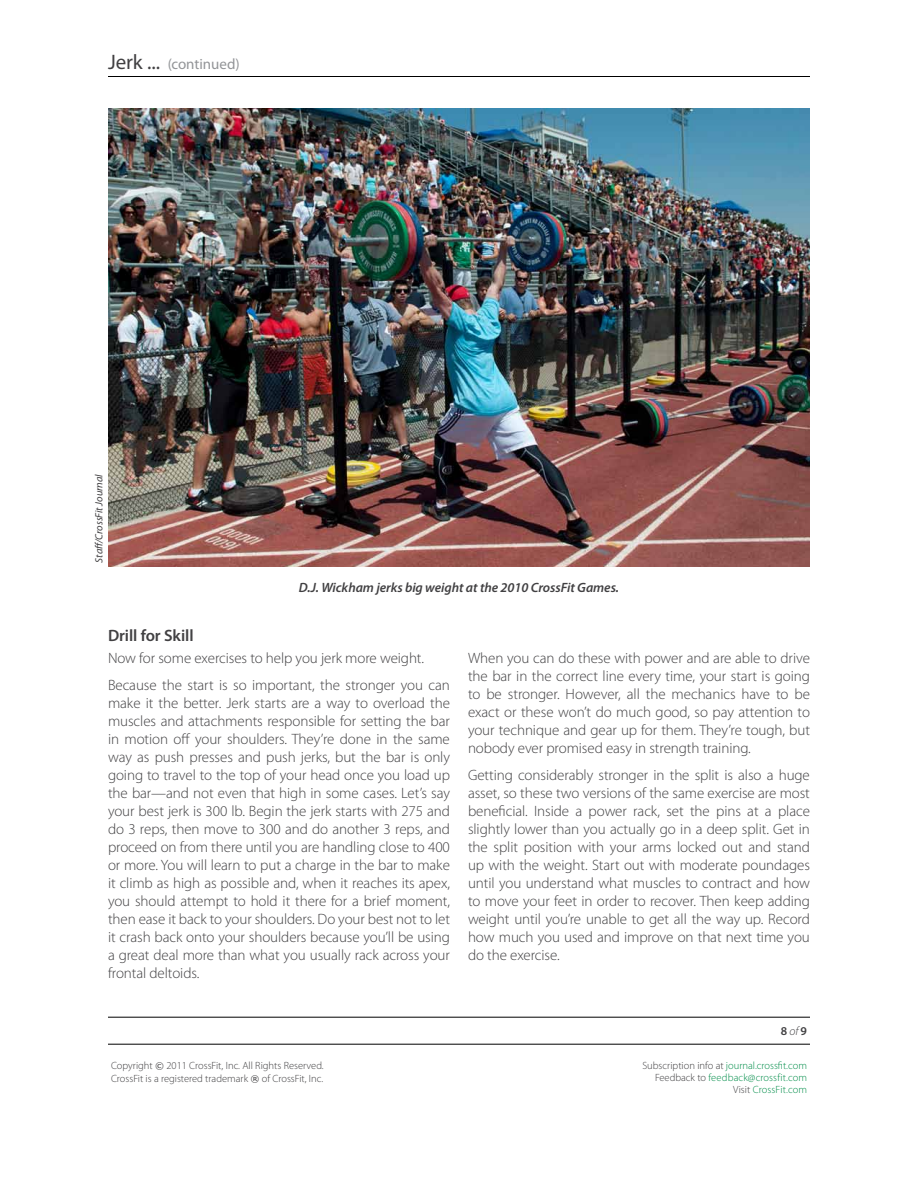
<style>
.page{position:relative;width:918px;height:1188px;background:#fff}
.page>*{position:absolute;margin:0;border:0;box-sizing:border-box;transform-origin:0 0}
.t1{font:600 16.5px "Myriad Pro";letter-spacing:-.005em;color:#414042}
.t2{font:300 15px/18px "Myriad Pro";letter-spacing:-.005em;color:#414042;text-align:justify}
.t3{font:15px "Myriad Pro";letter-spacing:-.005em;color:#939598}
.t4{font:italic 600 13.5px "Myriad Pro";letter-spacing:-.005em;color:#414042}
.t5{font:600 12px "Myriad Pro";color:#414042}
.t6{font:300 10.5px/12.6px "Myriad Pro";color:#414042}
.t7{font:300 10.5px/12px "Myriad Pro";color:#008d49;text-align:right}
.t8{font:italic 10.5px "Myriad Pro";letter-spacing:-.005em;color:#414042}
.s1{font-size:21px;color:#414042}
.s2{font-weight:300;font-style:italic}
.s3{font-family:"Verdana";font-weight:400;font-size:9px}
.s4{color:#414042}
</style>
<div class="page">
<hr style="left:108px;top:76px;width:702px;height:1px;background:#000">
<hr style="left:108px;top:1017px;width:702px;height:1px;background:#000">
<hr style="left:108px;top:1044px;width:702px;height:1px;background:#000">
<img style="left:108px;top:108px;width:702px;height:459px">
<p class="t3" style="left:108px;top:56px;width:133px"><span class="s1">Jerk ...</span> (continued)</p>
<p class="t8" style="left:93px;top:562px;width:90px;rotate:-90deg">Staff/CrossFit Journal</p>
<p class="t4" style="left:299px;top:580px;width:322px">D.J. Wickham jerks big weight at the 2010 CrossFit Games.</p>
<p class="t1" style="left:108px;top:626px;width:87px">Drill for Skill</p>
<p class="t2" style="left:108px;top:645px;width:344px;line-height:27px">Now for some exercises to help you jerk more weight.<br>Because the start is so important, the stronger you can</p>
<p class="t2" style="left:108px;top:694px;width:344px">make it the better. Jerk starts are a way to overload the muscles and attachments responsible for setting the bar in motion off your shoulders. They’re done in the same way as push presses and push jerks, but the bar is only going to travel to the top of your head once you load up the bar—and not even that high in some cases. Let’s say your best jerk is 300 lb. Begin the jerk starts with 275 and do 3 reps, then move to 300 and do another 3 reps, and proceed on from there until you are handling close to 400 or more. You will learn to put a charge in the bar to make it climb as high as possible and, when it reaches its apex, you should attempt to hold it there for a brief moment, then ease it back to your shoulders. Do your best not to let it crash back onto your shoulders because you’ll be using a great deal more than what you usually rack across your frontal deltoids.</p>
<p class="t2" style="left:468px;top:649px;width:344px">When you can do these with power and are able to drive the bar in the correct line every time, your start is going to be stronger. However, all the mechanics have to be exact or these won’t do much good, so pay attention to your technique and gear up for them. They’re tough, but nobody ever promised easy in strength training.</p>
<p class="t2" style="left:468px;top:766px;width:344px">Getting considerably stronger in the split is also a huge asset, so these two versions of the same exercise are most beneficial. Inside a power rack, set the pins at a place slightly lower than you actually go in a deep split. Get in the split position with your arms locked out and stand up with the weight. Start out with moderate poundages until you understand what muscles to contract and how to move your feet in order to recover. Then keep adding weight until you’re unable to get all the way up. Record how much you used and improve on that next time you do the exercise.</p>
<p class="t5" style="left:781px;top:1024px;width:28px">8 <span class="s2">of</span> 9</p>
<p class="t6" style="left:111px;top:1060px;width:214px">Copyright <span class="s3">©</span> 2011 CrossFit, Inc. All Rights Reserved.<br>CrossFit is a registered trademark <span class="s3">®</span> of CrossFit, Inc.</p>
<p class="t7" style="left:642px;top:1060px;width:166px"><span class="s4">Subscription info at</span> journal.crossfit.com<br><span class="s4">Feedback to</span> feedback@crossfit.com<br><span class="s4">Visit</span> CrossFit.com</p>
</div>
